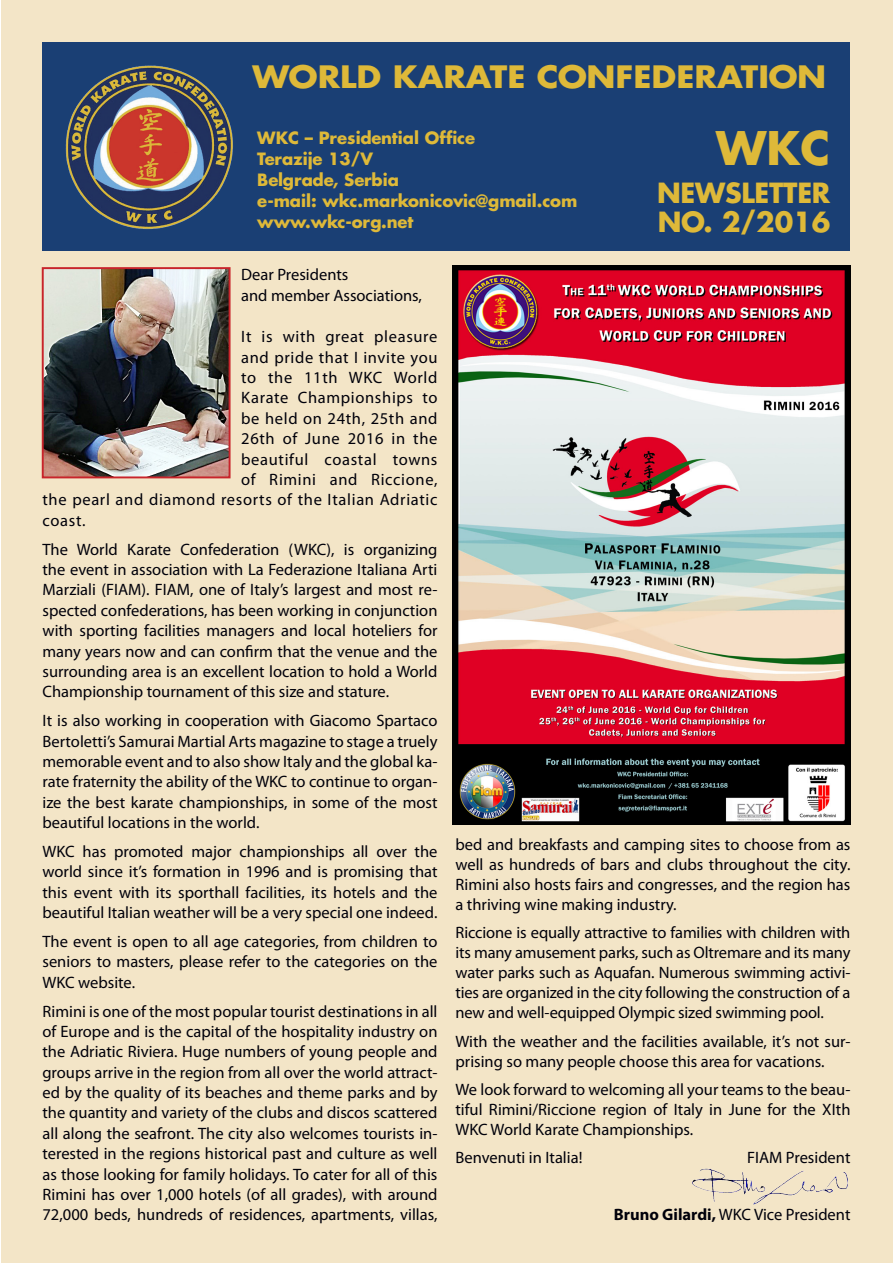
<style>
.page{position:relative;width:893px;height:1263px;background:#fff}
.page>*{position:absolute;margin:0;border:0;box-sizing:border-box;transform-origin:0 0}
.t1{font:700 45px "SP Future CE";color:#deb939}
.t2{font:700 30px "SP Future CE";color:#deb939;scale:1.1 1}
.t3{font:700 27px/29.7px "SP Future CE";letter-spacing:-.01em;color:#deb939}
.t4{font:16.5px/20.4px "Myriad Pro";color:#00000a;text-align:justify}
.t5{font:16.5px "Myriad Pro";letter-spacing:.04em;color:#00000a}
.t6{font:700 16.5px/21px "SP Future CE";color:#deb939}
.s1{font-weight:700}
</style>
<div class="page">
<div style="left:1px;top:0;width:892px;height:1263px;background:#f3e5c7"></div>
<img style="left:692px;top:1168px;width:156px;height:37px">
<div style="left:43px;top:43px;width:807px;height:208px;background:#1a3f74"></div>
<img style="left:65px;top:65px;width:168px;height:164px">
<img style="left:45px;top:270px;width:183px;height:205px">
<div style="left:42px;top:267px;width:189px;height:211px;border:2px solid #c8242b"></div>
<img style="left:453px;top:266px;width:397px;height:559px">
<h2 class="t2" style="left:253px;top:55px;width:523px">WORLD KARATE CONFEDERATION</h2>
<p class="t6" style="left:257px;top:127px;width:322px">WKC – Presidential Office<br>Terazije 13/V<br>Belgrade, Serbia<br>e-mail: wkc.markonicovic@gmail.com www.wkc-org.net</p>
<h1 class="t1" style="left:716px;top:115px;width:116px">WKC</h1>
<h3 class="t3" style="left:657px;top:176px;width:175px">NEWSLETTER<br>NO. 2/2016</h3>
<p class="t4" style="left:241px;top:264px;width:182px">Dear Presidents<br>and member Associations,</p>
<p class="t5" style="left:241px;top:327px;width:198px">It is with great pleasure</p>
<p class="t5" style="left:241px;top:347px;width:198px">and pride that I invite you</p>
<p class="t5" style="left:241px;top:367px;width:198px">to the 11th WKC World</p>
<p class="t5" style="left:241px;top:388px;width:198px">Karate Championships to</p>
<p class="t5" style="left:241px;top:408px;width:198px">be held on 24th, 25th and</p>
<p class="t5" style="left:241px;top:428px;width:198px">26th of June 2016 in the</p>
<p class="t5" style="left:241px;top:449px;width:198px">beautiful coastal towns</p>
<p class="t5" style="left:241px;top:469px;width:198px">of Rimini and Riccione,</p>
<p class="t5" style="left:43px;top:490px;width:396px">the pearl and diamond resorts of the Italian Adriatic</p>
<p class="t4" style="left:43px;top:510px;width:44px">coast.</p>
<p class="t4" style="left:43px;top:539px;width:396px">The World Karate Confederation (WKC), is organizing the event in association with La Federazione Italiana Arti Marziali (FIAM). FIAM, one of Italy’s largest and most re&shy;spected confederations, has been working in conjunction with sporting facilities managers and local hoteliers for many years now and can confirm that the venue and the surrounding area is an excellent location to hold a World Championship tournament of this size and stature.</p>
<p class="t4" style="left:43px;top:710px;width:396px">It is also working in cooperation with Giacomo Spartaco Bertoletti’s Samurai Martial Arts magazine to stage a truely memorable event and to also show Italy and the global ka&shy;rate fraternity the ability of the WKC to continue to organ&shy;ize the best karate championships, in some of the most beautiful locations in the world.</p>
<p class="t4" style="left:43px;top:841px;width:396px">WKC has promoted major championships all over the world since it’s formation in 1996 and is promising that this event with its sporthall facilities, its hotels and the beautiful Italian weather will be a very special one indeed.</p>
<p class="t4" style="left:43px;top:931px;width:396px">The event is open to all age categories, from children to seniors to masters, please refer to the categories on the WKC website.</p>
<p class="t4" style="left:43px;top:1000px;width:396px">Rimini is one of the most popular tourist destinations in all of Europe and is the capital of the hospitality industry on the Adriatic Riviera. Huge numbers of young people and groups arrive in the region from all over the world attract&shy;ed by the quality of its beaches and theme parks and by the quantity and variety of the clubs and discos scattered all along the seafront. The city also welcomes tourists in&shy;terested in the regions historical past and culture as well as those looking for family holidays. To cater for all of this Rimini has over 1,000 hotels (of all grades), with around 72,000 beds, hundreds of residences, apartments, villas,</p>
<p class="t4" style="left:455px;top:834px;width:396px;line-height:20px">bed and breakfasts and camping sites to choose from as well as hundreds of bars and clubs throughout the city.<br>Rimini also hosts fairs and congresses, and the region has a thriving wine making industry.</p>
<p class="t4" style="left:455px;top:922px;width:396px;line-height:20px">Riccione is equally attractive to families with children with its many amusement parks, such as Oltremare and its many water parks such as Aquafan. Numerous swimming activi&shy;ties are organized in the city following the construction of a new and well-equipped Olympic sized swimming pool.</p>
<p class="t4" style="left:455px;top:1031px;width:396px;line-height:20px">With the weather and the facilities available, it’s not sur&shy;prising so many people choose this area for vacations.</p>
<p class="t4" style="left:455px;top:1079px;width:396px;line-height:20px">We look forward to welcoming all your teams to the beau&shy;tiful Rimini/Riccione region of Italy in June for the XIth WKC World Karate Championships.</p>
<p class="t4" style="left:455px;top:1147px;width:128px">Benvenuti in Italia!</p>
<p class="t4" style="left:747px;top:1147px;width:105px">FIAM President</p>
<p class="t4" style="left:614px;top:1204px;width:238px"><span class="s1">Bruno Gilardi,</span> WKC Vice President</p>
</div>
